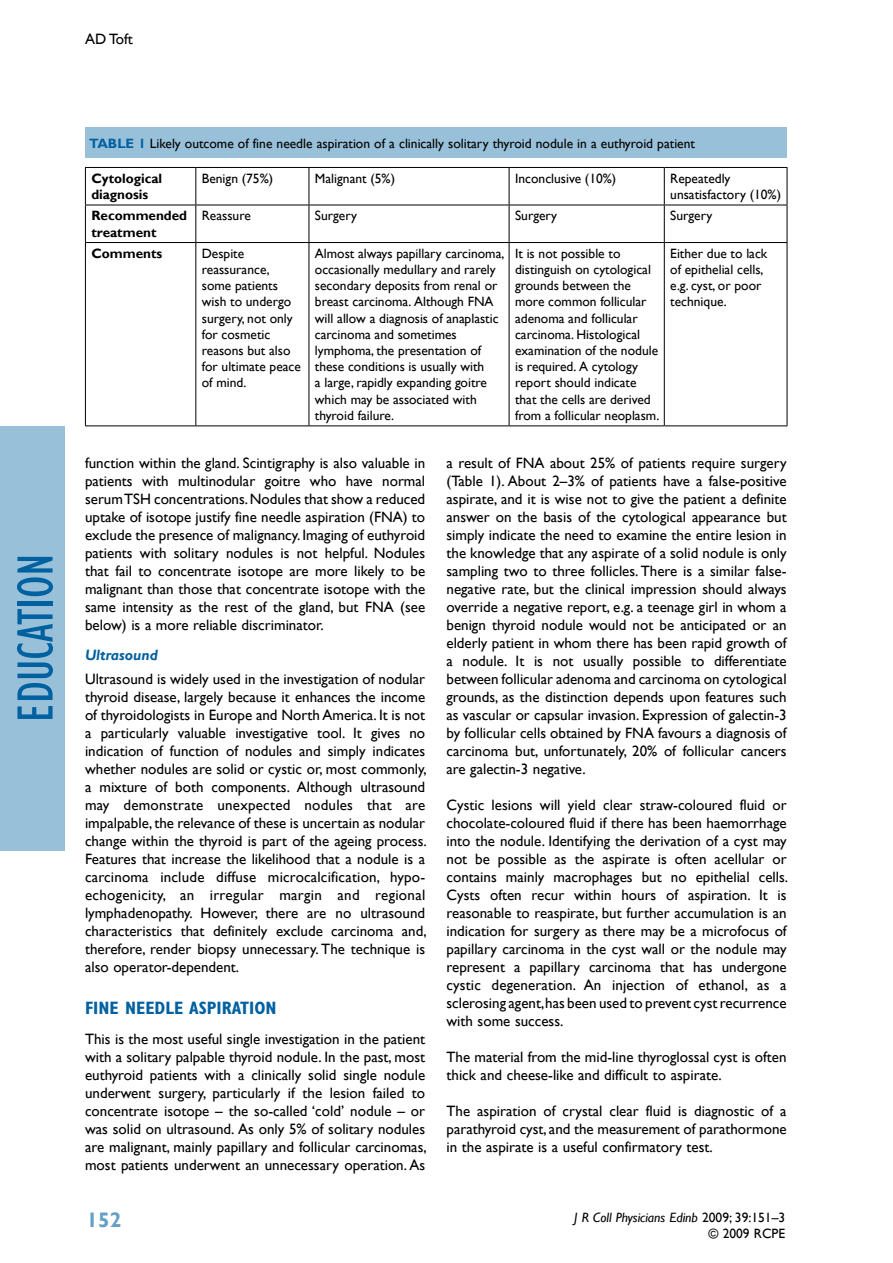
<style>
.page{position:relative;width:893px;height:1263px;background:#fff}
.page>*{position:absolute;margin:0;border:0;box-sizing:border-box;transform-origin:0 0}
.t1{font:condensed 52.5px "Gill Sans";color:#0061a1}
.t2{font:700 21px "Gill Sans";color:#66a0c7}
.t3{font:700 condensed 18px "Gill Sans";color:#0061a1}
.t4{font:15px/18px "Gill Sans";color:#000;text-align:justify}
.t5{font:italic 700 15px "Gill Sans";color:#0061a1}
.t6{font:13.5px/16.2px "Gill Sans";color:#000}
.t7{font:700 13.5px/16.2px "Gill Sans";color:#000}
.s1{font-weight:700;color:#0061a1}
.s2{font-style:italic}
</style>
<div class="page">
<div style="left:0;top:426px;width:64px;height:424px;background:#99c0d9"></div>
<hr style="left:85px;top:167px;width:111px;height:1px;background:#000">
<hr style="left:85px;top:168px;width:1px;height:37px;background:#000">
<hr style="left:196px;top:167px;width:113px;height:1px;background:#000">
<hr style="left:195px;top:168px;width:1px;height:37px;background:#000">
<hr style="left:309px;top:167px;width:200px;height:1px;background:#000">
<hr style="left:309px;top:168px;width:1px;height:37px;background:#000">
<hr style="left:509px;top:167px;width:155px;height:1px;background:#000">
<hr style="left:509px;top:168px;width:1px;height:37px;background:#000">
<hr style="left:664px;top:167px;width:123px;height:1px;background:#000">
<hr style="left:664px;top:168px;width:1px;height:37px;background:#000">
<hr style="left:787px;top:168px;width:1px;height:37px;background:#000">
<hr style="left:85px;top:205px;width:111px;height:1px;background:#000">
<hr style="left:85px;top:205px;width:1px;height:37px;background:#000">
<hr style="left:196px;top:205px;width:113px;height:1px;background:#000">
<hr style="left:195px;top:205px;width:1px;height:37px;background:#000">
<hr style="left:309px;top:205px;width:200px;height:1px;background:#000">
<hr style="left:309px;top:205px;width:1px;height:37px;background:#000">
<hr style="left:509px;top:205px;width:155px;height:1px;background:#000">
<hr style="left:509px;top:205px;width:1px;height:37px;background:#000">
<hr style="left:664px;top:205px;width:123px;height:1px;background:#000">
<hr style="left:664px;top:205px;width:1px;height:37px;background:#000">
<hr style="left:787px;top:205px;width:1px;height:37px;background:#000">
<hr style="left:85px;top:242px;width:111px;height:1px;background:#000">
<hr style="left:85px;top:243px;width:1px;height:182px;background:#000">
<hr style="left:196px;top:242px;width:113px;height:1px;background:#000">
<hr style="left:195px;top:243px;width:1px;height:182px;background:#000">
<hr style="left:309px;top:242px;width:200px;height:1px;background:#000">
<hr style="left:309px;top:243px;width:1px;height:182px;background:#000">
<hr style="left:509px;top:242px;width:155px;height:1px;background:#000">
<hr style="left:509px;top:243px;width:1px;height:182px;background:#000">
<hr style="left:664px;top:242px;width:123px;height:1px;background:#000">
<hr style="left:664px;top:243px;width:1px;height:182px;background:#000">
<hr style="left:787px;top:243px;width:1px;height:182px;background:#000">
<hr style="left:85px;top:425px;width:111px;height:1px;background:#000">
<hr style="left:196px;top:425px;width:113px;height:1px;background:#000">
<hr style="left:309px;top:425px;width:200px;height:1px;background:#000">
<hr style="left:509px;top:425px;width:155px;height:1px;background:#000">
<hr style="left:664px;top:425px;width:123px;height:1px;background:#000">
<div style="left:85px;top:128px;width:702px;height:30px;background:#99c0d9"></div>
<p class="t4" style="left:85px;top:31px;width:49px">AD Toft</p>
<h1 class="t1" style="left:4px;top:722px;width:170px;rotate:-90deg">education</h1>
<p class="t6" style="left:89px;top:135px;width:607px"><span class="s1">table 1</span> Likely outcome of fine needle aspiration of a clinically solitary thyroid nodule in a euthyroid patient</p>
<p class="t7" style="left:91px;top:170px;width:72px">Cytological diagnosis</p>
<p class="t6" style="left:202px;top:170px;width:73px">Benign (75%)</p>
<p class="t6" style="left:315px;top:170px;width:82px">Malignant (5%)</p>
<p class="t6" style="left:515px;top:170px;width:103px">Inconclusive (10%)</p>
<p class="t6" style="left:670px;top:170px;width:112px">Repeatedly unsatisfactory (10%)</p>
<p class="t7" style="left:91px;top:208px;width:97px">Recommended treatment</p>
<p class="t6" style="left:202px;top:208px;width:51px">Reassure</p>
<p class="t6" style="left:315px;top:208px;width:44px">Surgery</p>
<p class="t6" style="left:515px;top:208px;width:44px">Surgery</p>
<p class="t6" style="left:670px;top:208px;width:44px">Surgery</p>
<p class="t7" style="left:91px;top:246px;width:72px">Comments</p>
<p class="t6" style="left:202px;top:245px;width:101px">Despite reassurance, some patients wish to undergo surgery, not only for cosmetic reasons but also for ultimate peace of mind.</p>
<p class="t6" style="left:315px;top:245px;width:191px">Almost always papillary carcinoma, occasionally medullary and rarely secondary deposits from renal or breast carcinoma. Although FNA will allow a diagnosis of anaplastic carcinoma and sometimes lymphoma, the presentation of these conditions is usually with<br>a large, rapidly expanding goitre which may be associated with thyroid failure.</p>
<p class="t6" style="left:515px;top:245px;width:146px">It is not possible to distinguish on cytological grounds between the more common follicular adenoma and follicular carcinoma. Histological examination of the nodule is required. A cytology report should indicate that the cells are derived from a follicular neoplasm.</p>
<p class="t6" style="left:670px;top:245px;width:99px">Either due to lack of epithelial cells, e.g. cyst, or poor technique.</p>
<p class="t4" style="left:85px;top:454px;width:342px">function within the gland. Scintigraphy is also valuable in patients with multinodular goitre who have normal serum TSH concentrations. Nodules that show a reduced uptake of isotope justify fine needle aspiration (FNA) to exclude the presence of malignancy. Imaging of euthyroid patients with solitary nodules is not helpful. Nodules that fail to concentrate isotope are more likely to be malignant than those that concentrate isotope with the same intensity as the rest of the gland, but FNA (see below) is a more reliable discriminator.</p>
<p class="t5" style="left:85px;top:646px;width:74px">Ultrasound</p>
<p class="t4" style="left:85px;top:670px;width:343px">Ultrasound is widely used in the investigation of nodular thyroid disease, largely because it enhances the income of thyroidologists in Europe and North America. It is not a particularly valuable investigative tool. It gives no indication of function of nodules and simply indicates whether nodules are solid or cystic or, most commonly, a mixture of both components. Although ultrasound may demonstrate unexpected nodules that are impalpable, the relevance of these is uncertain as nodular change within the thyroid is part of the ageing process.<br>Features that increase the likelihood that a nodule is a carcinoma include diffuse microcalcification, hypo&shy;echogenicity, an irregular margin and regional lymphadenopathy. However, there are no ultrasound characteristics that definitely exclude carcinoma and, therefore, render biopsy unnecessary. The technique is also operator-dependent.</p>
<p class="t3" style="left:85px;top:997px;width:193px">FINE NEEDLE ASPIRATION</p>
<p class="t4" style="left:85px;top:1030px;width:343px">This is the most useful single investigation in the patient with a solitary palpable thyroid nodule. In the past, most euthyroid patients with a clinically solid single nodule underwent surgery, particularly if the lesion failed to concentrate isotope – the so-called ‘cold’ nodule – or was solid on ultrasound. As only 5% of solitary nodules are malignant, mainly papillary and follicular carcinomas, most patients underwent an unnecessary operation. As</p>
<h2 class="t2" style="left:87px;top:1207px;width:36px">152</h2>
<p class="t4" style="left:446px;top:454px;width:342px">a result of FNA about 25% of patients require surgery (Table 1). About 2–3% of patients have a false-positive aspirate, and it is wise not to give the patient a definite answer on the basis of the cytological appearance but simply indicate the need to examine the entire lesion in the knowledge that any aspirate of a solid nodule is only sampling two to three follicles. There is a similar false&shy;negative rate, but the clinical impression should always override a negative report, e.g. a teenage girl in whom a benign thyroid nodule would not be anticipated or an elderly patient in whom there has been rapid growth of a nodule. It is not usually possible to differentiate between follicular adenoma and carcinoma on cytological grounds, as the distinction depends upon features such as vascular or capsular invasion. Expression of galectin-3 by follicular cells obtained by FNA favours a diagnosis of carcinoma but, unfortunately, 20% of follicular cancers are galectin-3 negative.</p>
<p class="t4" style="left:446px;top:796px;width:343px">Cystic lesions will yield clear straw-coloured fluid or chocolate-coloured fluid if there has been haemorrhage into the nodule. Identifying the derivation of a cyst may not be possible as the aspirate is often acellular or contains mainly macrophages but no epithelial cells.<br>Cysts often recur within hours of aspiration. It is reasonable to reaspirate, but further accumulation is an indication for surgery as there may be a microfocus of papillary carcinoma in the cyst wall or the nodule may represent a papillary carcinoma that has undergone cystic degeneration. An injection of ethanol, as a sclerosing agent,has been used to prevent cyst recurrence with some success.</p>
<p class="t4" style="left:446px;top:1048px;width:342px">The material from the mid-line thyroglossal cyst is often thick and cheese-like and difficult to aspirate.</p>
<p class="t4" style="left:446px;top:1102px;width:342px">The aspiration of crystal clear fluid is diagnostic of a parathyroid cyst, and the measurement of parathormone in the aspirate is a useful confirmatory test.</p>
<p class="t6" style="left:574px;top:1210px;width:212px;text-align:right"><span class="s2">J R Coll Physicians Edinb</span> 2009; 39:151–3 © 2009 RCPE</p>
</div>
